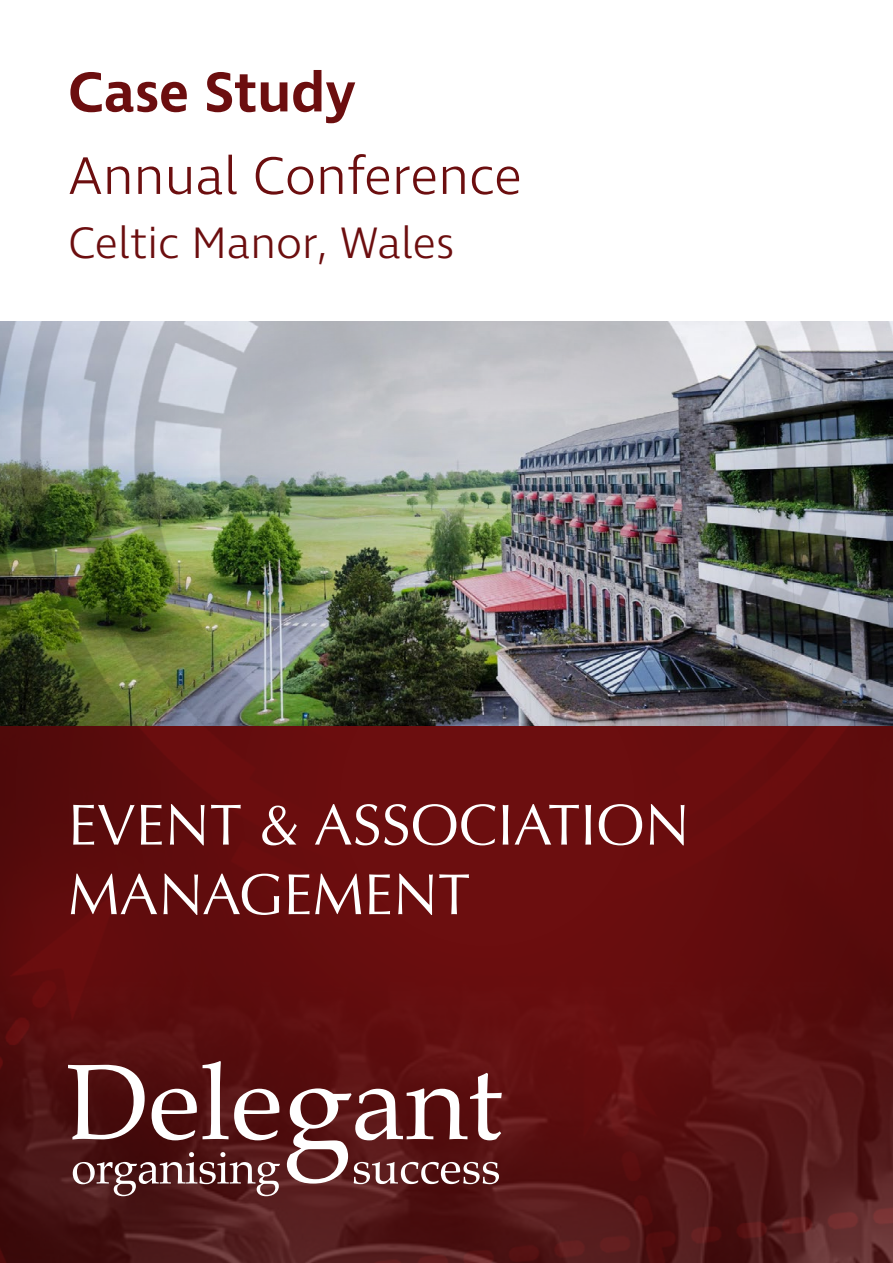
<style>
.page{position:relative;width:893px;height:1263px;background:#fff}
.page>*{position:absolute;margin:0;border:0;box-sizing:border-box;transform-origin:0 0}
.t1{font:57.9px/69.6px "Optima";color:#fff}
.t2{font:600 57px "Ingra";color:#6c0e0f}
.t3{font:300 54px "Ingra";color:#6c0e0f}
.t4{font:300 45px "Ingra";color:#6c0e0f}
</style>
<div class="page">
<img style="left:0;top:321px;width:893px;height:565px">
<img style="left:0;top:886px;width:893px;height:377px">
<svg style="left:68px;top:1065px;width:77px;height:74px"></svg>
<svg style="left:152px;top:1089px;width:45px;height:51px"></svg>
<svg style="left:203px;top:1061px;width:76px;height:79px"></svg>
<svg style="left:73px;top:1152px;width:207px;height:44px;background:#704445"></svg>
<svg style="left:287px;top:1073px;width:215px;height:111px"></svg>
<p class="t2" style="left:68px;top:70px;width:289px">Case Study</p>
<p class="t3" style="left:68px;top:154px;width:455px">Annual Conference</p>
<p class="t4" style="left:68px;top:225px;width:388px">Celtic Manor, Wales</p>
<p class="t1" style="left:68px;top:796px;width:623px">EVENT &amp; ASSOCIATION<br>MANAGEMENT</p>
</div>
